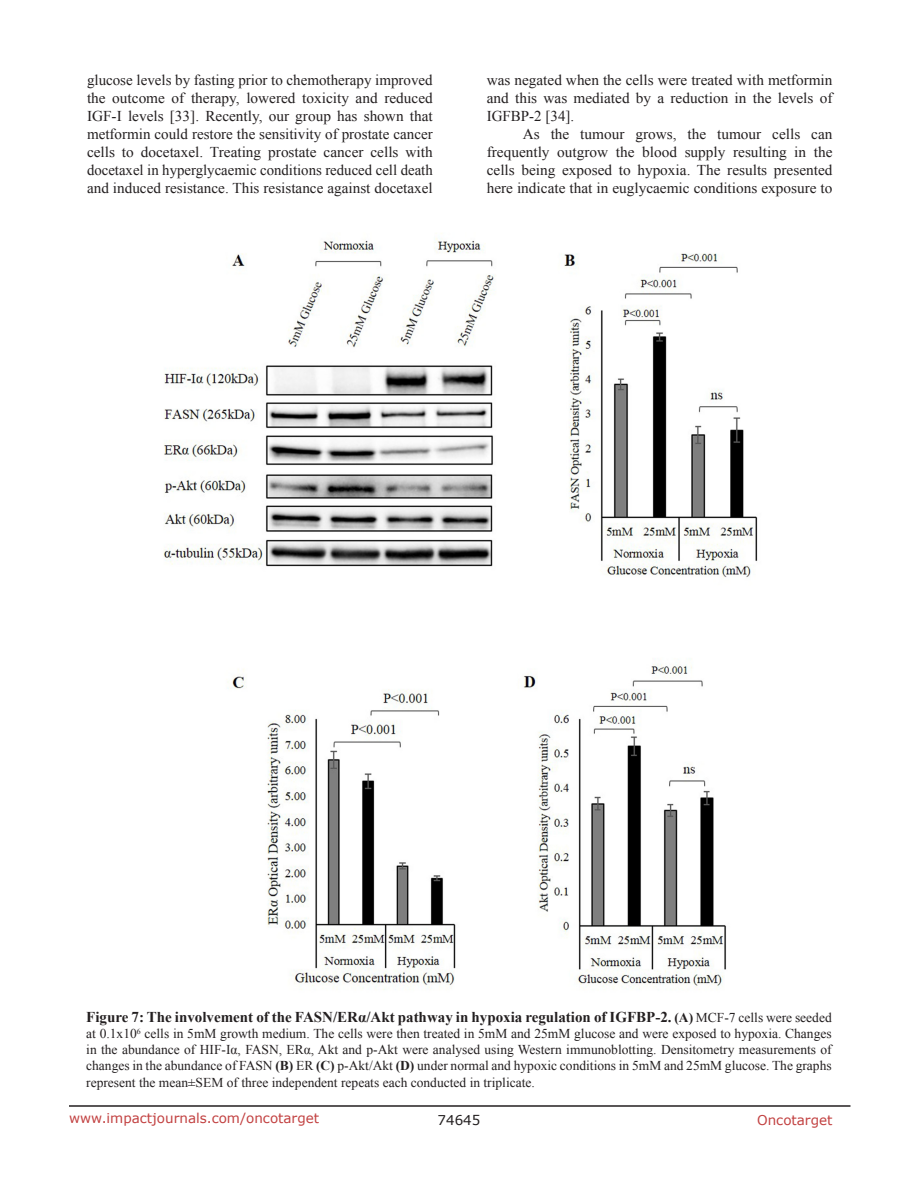
<style>
.page{position:relative;width:918px;height:1188px;background:#fff}
.page>*{position:absolute;margin:0;border:0;box-sizing:border-box;transform-origin:0 0}
.BodyText{font:15px/18px "Times New Roman";color:#231f20;text-align:justify}
.figuretext{font:700 15px "Times New Roman";color:#231f20}
.figuretext-2{font:13.5px/16.2px "Times New Roman";color:#231f20;text-align:justify}
.t1{font:13.5px "Verdana";color:#c24141}
.t2{font:13.5px "Verdana";color:#231f20}
.s1{font-size:13.5px}
.s2{font-weight:400;font-size:13.5px}
.s3{font-weight:700}
</style>
<div class="page">
<hr style="left:69px;top:1105px;width:781px;height:2px;background:#231f20">
<img style="left:163px;top:233px;width:595px;height:757px">
<p class="BodyText" style="left:87px;top:71px;width:347px">glucose levels by fasting prior to chemotherapy improved the outcome of therapy, lowered toxicity and reduced IGF-I levels [33]. Recently, our group has shown that metformin could restore the sensitivity of prostate cancer cells to docetaxel. Treating prostate cancer cells with docetaxel in hyperglycaemic conditions reduced cell death and induced resistance. This resistance against docetaxel</p>
<p class="BodyText" style="left:487px;top:71px;width:347px">was negated when the cells were treated with metformin and this was mediated by a reduction in the levels of IGFBP-2 [34].</p>
<p class="BodyText" style="left:487px;top:125px;width:347px;text-indent:36px">As the tumour grows, the tumour cells can frequently outgrow the blood supply resulting in the cells being exposed to hypoxia. The results presented here indicate that in euglycaemic conditions exposure to</p>
<p class="figuretext" style="left:86px;top:1006px;width:747px">Figure 7: The involvement of the FASN/ERα/Akt pathway in hypoxia regulation of IGFBP-2. <span class="s1">(A)</span> <span class="s2">MCF-7 cells were seeded</span></p>
<p class="figuretext-2" style="left:86px;top:1025px;width:747px">at 0.1x10<sup>6</sup> cells in 5mM growth medium. The cells were then treated in 5mM and 25mM glucose and were exposed to hypoxia. Changes in the abundance of HIF-Iα, FASN, ERα, Akt and p-Akt were analysed using Western immunoblotting. Densitometry measurements of changes in the abundance of FASN <span class="s3">(B)</span> ER <span class="s3">(C)</span> p-Akt/Akt <span class="s3">(D)</span> under normal and hypoxic conditions in 5mM and 25mM glucose. The graphs represent the mean±SEM of three independent repeats each conducted in triplicate.</p>
<p class="t1" style="left:69px;top:1109px;width:252px">www.impactjournals.com/oncotarget</p>
<p class="t2" style="left:438px;top:1111px;width:44px">74645</p>
<p class="t1" style="left:757px;top:1111px;width:77px">Oncotarget</p>
</div>
